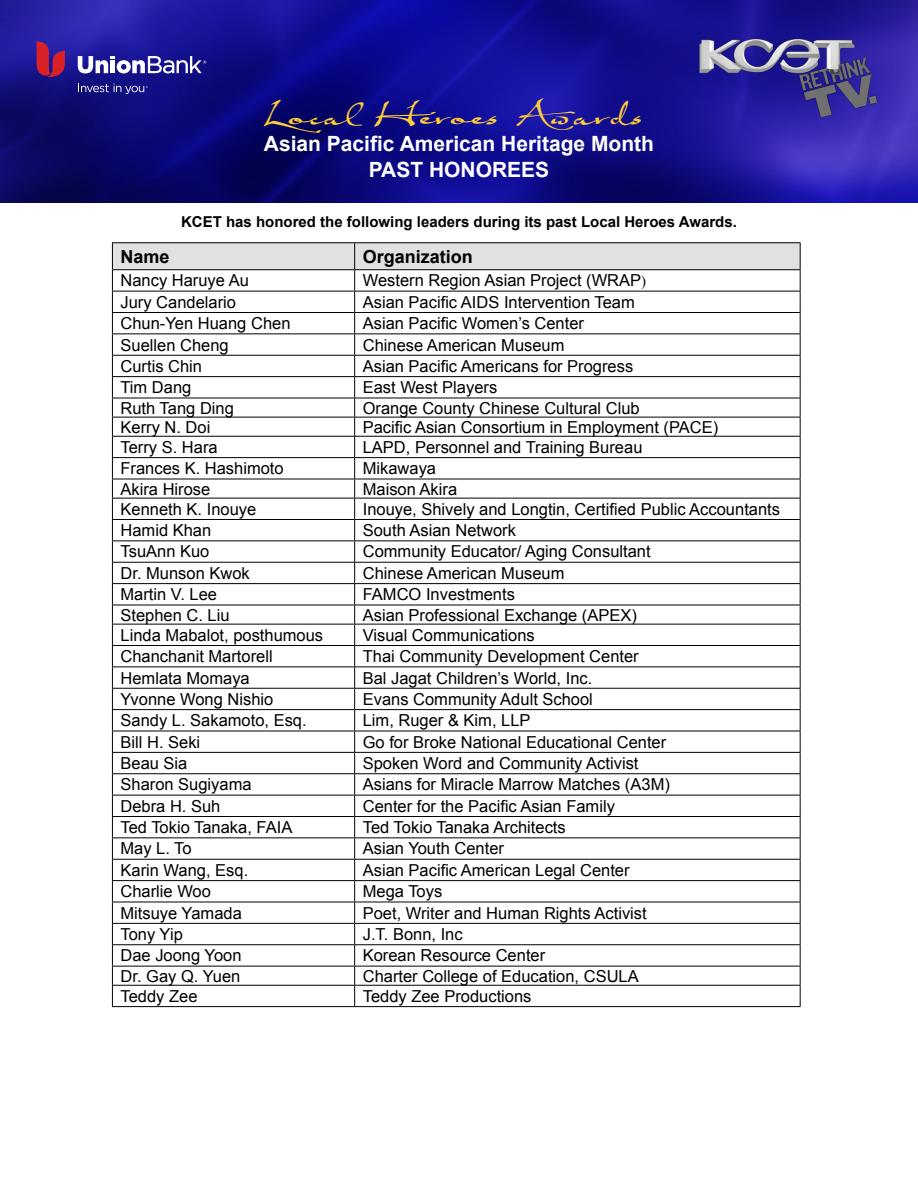
<style>
.page{position:relative;width:918px;height:1188px;background:#fff}
.page>*{position:absolute;margin:0;border:0;box-sizing:border-box;transform-origin:0 0}
.t1{font:42.15px "Riposte";color:#ffcd37}
.t2{font:700 21px/25.2px "Arial";color:#fff;text-align:center}
.t3{font:700 18px "Arial";color:#000}
.t4{font:16.5px "Arial";color:#000}
.t5{font:700 15px "Arial";color:#000}
.s1{font-family:"Times New Roman";font-size:15px}
</style>
<div class="page">
<hr style="left:112px;top:1006px;width:243px;height:1px;background:#000">
<hr style="left:355px;top:1006px;width:446px;height:1px;background:#000">
<hr style="left:112px;top:242px;width:243px;height:1px;background:#000">
<hr style="left:355px;top:242px;width:446px;height:1px;background:#000">
<svg style="left:112px;top:243px;width:689px;height:763px"></svg>
<hr style="left:112px;top:269px;width:243px;height:1px;background:#000">
<hr style="left:355px;top:269px;width:446px;height:1px;background:#000">
<img style="left:0;top:0;width:918px;height:202px">
<svg style="left:78px;top:84px;width:70px;height:10px"></svg>
<svg style="left:37px;top:41px;width:28px;height:37px"></svg>
<svg style="left:78px;top:56px;width:128px;height:17px"></svg>
<img style="left:691px;top:27px;width:190px;height:96px">
<h1 class="t1" style="left:263px;top:94px;width:384px">Local Heroes Awards</h1>
<p class="t2" style="left:264px;top:132px;width:392px">Asian Pacific American Heritage Month<br>PAST HONOREES</p>
<p class="t5" style="left:181px;top:212px;width:557px">KCET has honored the following leaders during its past Local Heroes Awards.</p>
<p class="t3" style="left:121px;top:245px;width:51px">Name</p>
<p class="t3" style="left:363px;top:245px;width:112px">Organization</p>
<p class="t4" style="left:121px;top:270px;width:130px">Nancy Haruye Au</p>
<p class="t4" style="left:363px;top:270px;width:285px">Western Region Asian Project (WRAP<span class="s1">)</span></p>
<p class="t4" style="left:121px;top:291px;width:117px">Jury Candelario</p>
<p class="t4" style="left:363px;top:291px;width:274px">Asian Pacific AIDS Intervention Team</p>
<p class="t4" style="left:121px;top:313px;width:171px">Chun-Yen Huang Chen</p>
<p class="t4" style="left:363px;top:313px;width:223px">Asian Pacific Women’s Center</p>
<p class="t4" style="left:121px;top:334px;width:110px">Suellen Cheng</p>
<p class="t4" style="left:363px;top:334px;width:203px">Chinese American Museum</p>
<p class="t4" style="left:121px;top:355px;width:83px">Curtis Chin</p>
<p class="t4" style="left:363px;top:355px;width:272px">Asian Pacific Americans for Progress</p>
<p class="t4" style="left:121px;top:377px;width:72px">Tim Dang</p>
<p class="t4" style="left:363px;top:377px;width:136px">East West Players</p>
<p class="t4" style="left:121px;top:397px;width:115px">Ruth Tang Ding</p>
<p class="t4" style="left:363px;top:397px;width:278px">Orange County Chinese Cultural Club</p>
<p class="t4" style="left:121px;top:416px;width:91px">Kerry N. Doi</p>
<p class="t4" style="left:363px;top:416px;width:357px">Pacific Asian Consortium in Employment (PACE)</p>
<p class="t4" style="left:121px;top:436px;width:99px">Terry S. Hara</p>
<p class="t4" style="left:363px;top:436px;width:281px">LAPD, Personnel and Training Bureau</p>
<p class="t4" style="left:121px;top:458px;width:165px">Frances K. Hashimoto</p>
<p class="t4" style="left:363px;top:458px;width:75px">Mikawaya</p>
<p class="t4" style="left:121px;top:478px;width:91px">Akira Hirose</p>
<p class="t4" style="left:363px;top:478px;width:96px">Maison Akira</p>
<p class="t4" style="left:121px;top:498px;width:137px">Kenneth K. Inouye</p>
<p class="t4" style="left:363px;top:498px;width:419px">Inouye, Shively and Longtin, Certified Public Accountants</p>
<p class="t4" style="left:121px;top:520px;width:92px">Hamid Khan</p>
<p class="t4" style="left:363px;top:520px;width:155px">South Asian Network</p>
<p class="t4" style="left:121px;top:541px;width:90px">TsuAnn Kuo</p>
<p class="t4" style="left:363px;top:541px;width:289px">Community Educator/ Aging Consultant</p>
<p class="t4" style="left:121px;top:562px;width:131px">Dr. Munson Kwok</p>
<p class="t4" style="left:363px;top:562px;width:203px">Chinese American Museum</p>
<p class="t4" style="left:121px;top:584px;width:98px">Martin V. Lee</p>
<p class="t4" style="left:363px;top:584px;width:154px">FAMCO Investments</p>
<p class="t4" style="left:121px;top:604px;width:111px">Stephen C. Liu</p>
<p class="t4" style="left:363px;top:604px;width:276px">Asian Professional Exchange (APEX)</p>
<p class="t4" style="left:121px;top:624px;width:204px">Linda Mabalot, posthumous</p>
<p class="t4" style="left:363px;top:624px;width:174px">Visual Communications</p>
<p class="t4" style="left:121px;top:646px;width:154px">Chanchanit Martorell</p>
<p class="t4" style="left:363px;top:646px;width:277px">Thai Community Development Center</p>
<p class="t4" style="left:121px;top:667px;width:131px">Hemlata Momaya</p>
<p class="t4" style="left:363px;top:667px;width:231px">Bal Jagat Children’s World, Inc.</p>
<p class="t4" style="left:121px;top:688px;width:154px">Yvonne Wong Nishio</p>
<p class="t4" style="left:363px;top:688px;width:232px">Evans Community Adult School</p>
<p class="t4" style="left:121px;top:710px;width:188px">Sandy L. Sakamoto, Esq.</p>
<p class="t4" style="left:363px;top:710px;width:169px">Lim, Ruger &amp; Kim, LLP</p>
<p class="t4" style="left:121px;top:731px;width:81px">Bill H. Seki</p>
<p class="t4" style="left:363px;top:731px;width:305px">Go for Broke National Educational Center</p>
<p class="t4" style="left:121px;top:752px;width:68px">Beau Sia</p>
<p class="t4" style="left:363px;top:752px;width:277px">Spoken Word and Community Activist</p>
<p class="t4" style="left:121px;top:774px;width:133px">Sharon Sugiyama</p>
<p class="t4" style="left:363px;top:774px;width:309px">Asians for Miracle Marrow Matches (A3M)</p>
<p class="t4" style="left:121px;top:795px;width:101px">Debra H. Suh</p>
<p class="t4" style="left:363px;top:795px;width:254px">Center for the Pacific Asian Family</p>
<p class="t4" style="left:121px;top:817px;width:173px">Ted Tokio Tanaka, FAIA</p>
<p class="t4" style="left:363px;top:817px;width:204px">Ted Tokio Tanaka Architects</p>
<p class="t4" style="left:121px;top:838px;width:73px">May L. To</p>
<p class="t4" style="left:363px;top:838px;width:143px">Asian Youth Center</p>
<p class="t4" style="left:121px;top:859px;width:129px">Karin Wang, Esq.</p>
<p class="t4" style="left:363px;top:859px;width:268px">Asian Pacific American Legal Center</p>
<p class="t4" style="left:121px;top:881px;width:92px">Charlie Woo</p>
<p class="t4" style="left:363px;top:881px;width:81px">Mega Toys</p>
<p class="t4" style="left:121px;top:902px;width:123px">Mitsuye Yamada</p>
<p class="t4" style="left:363px;top:902px;width:285px">Poet, Writer and Human Rights Activist</p>
<p class="t4" style="left:121px;top:923px;width:64px">Tony Yip</p>
<p class="t4" style="left:363px;top:923px;width:101px">J.T. Bonn, Inc</p>
<p class="t4" style="left:121px;top:945px;width:123px">Dae Joong Yoon</p>
<p class="t4" style="left:363px;top:945px;width:184px">Korean Resource Center</p>
<p class="t4" style="left:121px;top:965px;width:121px">Dr. Gay Q. Yuen</p>
<p class="t4" style="left:363px;top:965px;width:278px">Charter College of Education, CSULA</p>
<p class="t4" style="left:121px;top:985px;width:79px">Teddy Zee</p>
<p class="t4" style="left:363px;top:985px;width:170px">Teddy Zee Productions</p>
</div>
